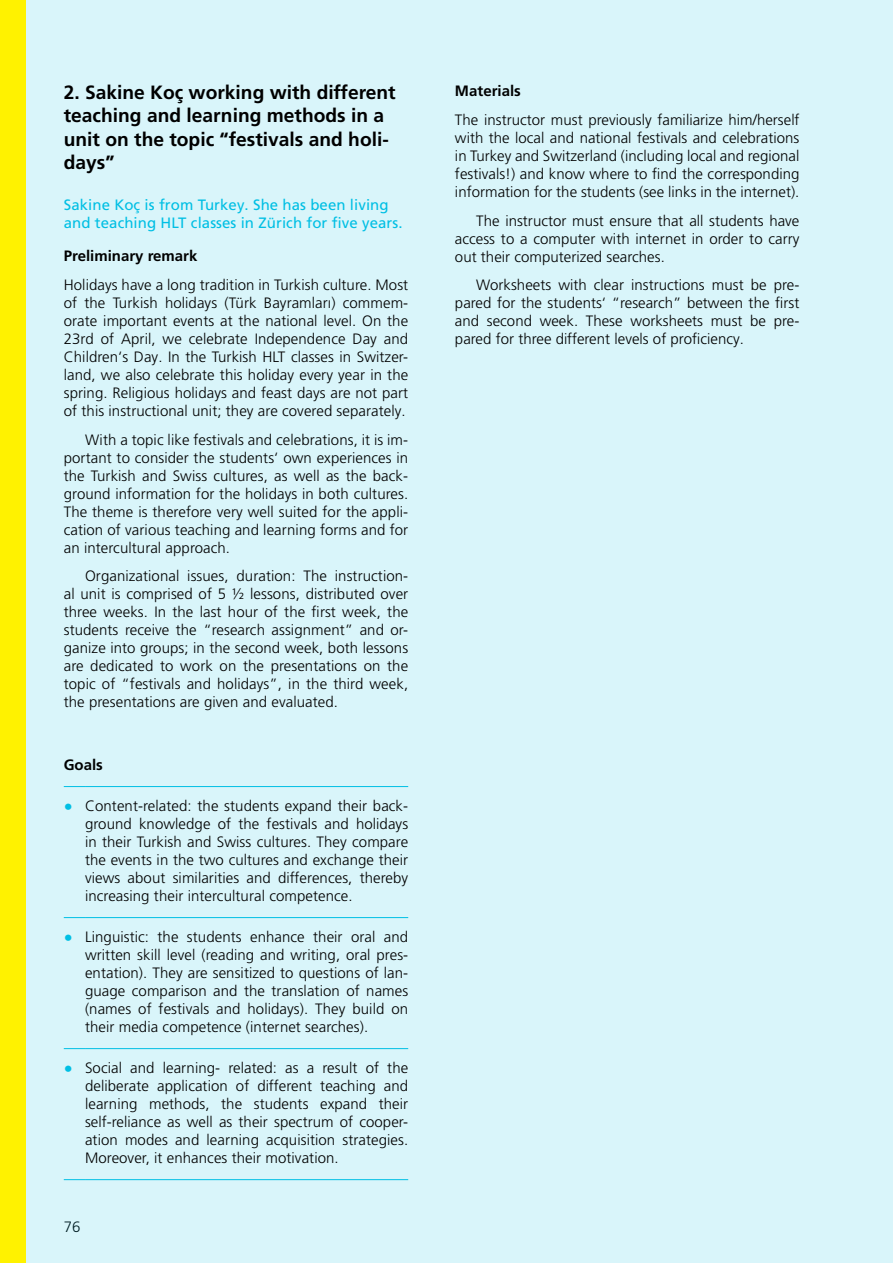
<style>
.page{position:relative;width:893px;height:1263px;background:#d9f5fa}
.page>*{position:absolute;margin:0;border:0;box-sizing:border-box;transform-origin:0 0}
.t1{font:700 19.2px/23.1px "Frutiger LT Pro";color:#000}
.t2{font:300 15px/18px "Frutiger LT Pro";letter-spacing:.005em;color:#000;text-align:justify}
.t3{font:15px/18px "Frutiger LT Pro";letter-spacing:.005em;color:#00bfe4}
.t4{font:700 15px "Frutiger LT Pro";color:#000}
.s1{font-weight:700;font-size:18px;color:#00bfe4}
</style>
<div class="page">
<svg style="left:64px;top:786px;width:21px;height:1px"></svg>
<hr style="left:85px;top:786px;width:323px;height:1px;background:#00bfe4">
<svg style="left:64px;top:917px;width:21px;height:1px"></svg>
<hr style="left:85px;top:917px;width:323px;height:1px;background:#00bfe4">
<svg style="left:64px;top:1048px;width:21px;height:1px"></svg>
<hr style="left:85px;top:1048px;width:323px;height:1px;background:#00bfe4">
<svg style="left:64px;top:1179px;width:21px;height:1px"></svg>
<hr style="left:85px;top:1179px;width:323px;height:1px;background:#00bfe4">
<div style="left:0;top:0;width:26px;height:1263px;background:#fff200"></div>
<p class="t1" style="left:64px;top:81px;width:333px">2. Sakine Koç working with different teaching and learning methods in a unit on the topic “festivals and holi&shy;days”</p>
<p class="t3" style="left:64px;top:195px;width:340px">Sakine Koç is from Turkey. She has been living and teaching HLT classes in Zürich for five years.</p>
<p class="t4" style="left:64px;top:247px;width:135px">Preliminary remark</p>
<p class="t2" style="left:64px;top:276px;width:346px">Holidays have a long tradition in Turkish culture. Most of the Turkish holidays (Türk Bayramları) commem&shy;orate important events at the national level. On the 23rd of April, we celebrate Independence Day and Children‘s Day. In the Turkish HLT classes in Switzer&shy;land, we also celebrate this holiday every year in the spring. Religious holidays and feast days are not part of this instructional unit; they are covered separately.</p>
<p class="t2" style="left:64px;top:430px;width:346px;text-indent:21px">With a topic like festivals and celebrations, it is im&shy;portant to consider the students‘ own experiences in the Turkish and Swiss cultures, as well as the back&shy;ground information for the holidays in both cultures.<br>The theme is therefore very well suited for the appli&shy;cation of various teaching and learning forms and for an intercultural approach.</p>
<p class="t2" style="left:64px;top:567px;width:346px;text-indent:21px">Organizational issues, duration: The instruction&shy;al unit is comprised of 5 ½ lessons, distributed over three weeks. In the last hour of the first week, the students receive the “research assignment” and or&shy;ganize into groups; in the second week, both lessons are dedicated to work on the presentations on the topic of “festivals and holidays”, in the third week, the presentations are given and evaluated.</p>
<p class="t4" style="left:64px;top:755px;width:41px">Goals</p>
<p class="t2" style="left:85px;top:796px;width:325px;text-indent:-21px"><span class="s1">•</span> Content-related: the students expand their back&shy;ground knowledge of the festivals and holidays in their Turkish and Swiss cultures. They compare the events in the two cultures and exchange their views about similarities and differences, thereby increasing their intercultural competence.</p>
<p class="t2" style="left:85px;top:927px;width:325px;text-indent:-21px"><span class="s1">•</span> Linguistic: the students enhance their oral and written skill level (reading and writing, oral pres&shy;entation). They are sensitized to questions of lan&shy;guage comparison and the translation of names (names of festivals and holidays). They build on their media competence (internet searches).</p>
<p class="t2" style="left:85px;top:1058px;width:325px;text-indent:-21px"><span class="s1">•</span> Social and learning- related: as a result of the deliberate application of different teaching and learning methods, the students expand their self-reliance as well as their spectrum of cooper&shy;ation modes and learning acquisition strategies.<br>Moreover, it enhances their motivation.</p>
<p class="t2" style="left:64px;top:1217px;width:18px">76</p>
<p class="t4" style="left:455px;top:82px;width:67px">Materials</p>
<p class="t2" style="left:455px;top:111px;width:346px">The instructor must previously familiarize him/herself with the local and national festivals and celebrations in Turkey and Switzerland (including local and regional festivals!) and know where to find the corresponding information for the students (see links in the internet).</p>
<p class="t2" style="left:455px;top:211px;width:346px;text-indent:21px">The instructor must ensure that all students have access to a computer with internet in order to carry out their computerized searches.</p>
<p class="t2" style="left:455px;top:276px;width:346px;text-indent:21px">Worksheets with clear instructions must be pre&shy;pared for the students‘ “research” between the first and second week. These worksheets must be pre&shy;pared for three different levels of proficiency.</p>
</div>
